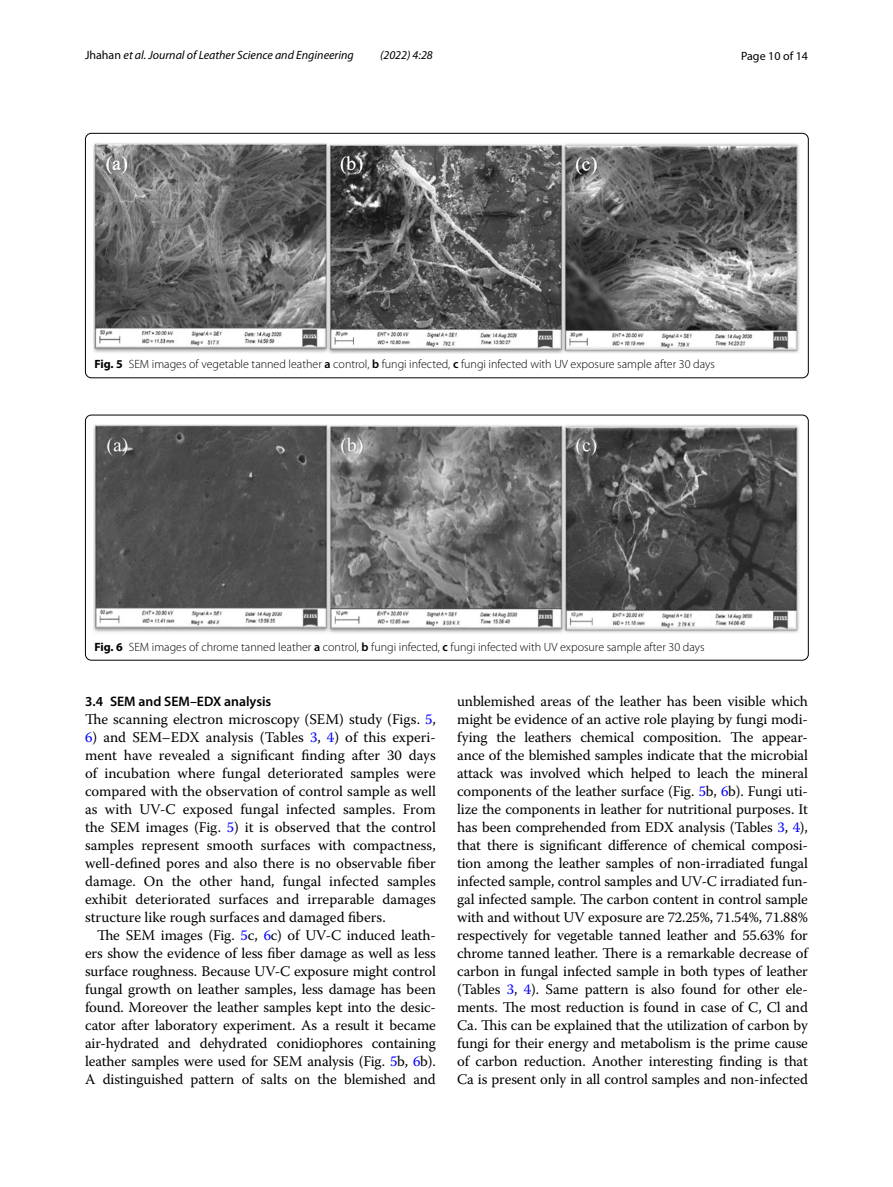
<style>
.page{position:relative;width:893px;height:1187px;background:#fff}
.page>*{position:absolute;margin:0;border:0;box-sizing:border-box;transform-origin:0 0}
.t1{font:14.7px/18px "Warnock Pro";letter-spacing:-.005em;color:#000;text-align:justify}
.t2{font:600 13.8px "Myriad Pro";color:#000}
.t3{font:300 12px "Myriad Pro";color:#000}
.t4{font:italic 12px "Myriad Pro";color:#000}
.t5{font:12px "Myriad Pro";color:#000}
.s1{font-style:normal}
.s2{font-weight:700}
.s3{font-weight:600}
.s4{color:#00f}
</style>
<div class="page">
<img style="left:94px;top:143px;width:706px;height:210px">
<div style="left:85px;top:133px;width:723px;height:245px;border:1px solid #000;border-radius:6px"></div>
<img style="left:94px;top:424px;width:706px;height:209px">
<div style="left:85px;top:415px;width:723px;height:245px;border:1px solid #000;border-radius:6px"></div>
<p class="t4" style="left:85px;top:48px;width:270px"><span class="s1">Jhahan</span> et al. Journal of Leather Science and Engineering</p>
<p class="t4" style="left:380px;top:48px;width:54px">(2022) 4:28</p>
<p class="t5" style="left:741px;top:48px;width:68px">Page 10 of 14</p>
<p class="t3" style="left:94px;top:357px;width:622px"><span class="s2">Fig. 5</span> SEM images of vegetable tanned leather <span class="s3">a</span> control, <span class="s3">b</span> fungi infected, <span class="s3">c</span> fungi infected with UV exposure sample after 30 days</p>
<p class="t3" style="left:94px;top:640px;width:612px"><span class="s2">Fig. 6</span> SEM images of chrome tanned leather <span class="s3">a</span> control, <span class="s3">b</span> fungi infected, <span class="s3">c</span> fungi infected with UV exposure sample after 30 days</p>
<p class="t2" style="left:85px;top:692px;width:188px">3.4 SEM and SEM–EDX analysis</p>
<p class="t1" style="left:85px;top:709px;width:352px">The scanning electron microscopy (SEM) study (Figs. <span class="s4">5</span>,</p>
<p class="t1" style="left:85px;top:727px;width:352px"><span class="s4">6</span>) and SEM–EDX analysis (Tables <span class="s4">3</span>, <span class="s4">4</span>) of this experi&shy;ment have revealed a significant finding after 30 days of incubation where fungal deteriorated samples were compared with the observation of control sample as well as with UV-C exposed fungal infected samples. From the SEM images (Fig. <span class="s4">5</span>) it is observed that the control samples represent smooth surfaces with compactness, well-defined pores and also there is no observable fiber damage. On the other hand, fungal infected samples exhibit deteriorated surfaces and irreparable damages structure like rough surfaces and damaged fibers.</p>
<p class="t1" style="left:85px;top:925px;width:352px;text-indent:12px">The SEM images (Fig. <span class="s4">5</span>c, <span class="s4">6</span>c) of UV-C induced leath&shy;ers show the evidence of less fiber damage as well as less surface roughness. Because UV-C exposure might control fungal growth on leather samples, less damage has been found. Moreover the leather samples kept into the desic&shy;cator after laboratory experiment. As a result it became air-hydrated and dehydrated conidiophores containing leather samples were used for SEM analysis (Fig. <span class="s4">5</span>b, <span class="s4">6</span>b).<br>A distinguished pattern of salts on the blemished and</p>
<p class="t1" style="left:457px;top:692px;width:352px">unblemished areas of the leather has been visible which might be evidence of an active role playing by fungi modi&shy;fying the leathers chemical composition. The appear&shy;ance of the blemished samples indicate that the microbial attack was involved which helped to leach the mineral components of the leather surface (Fig. <span class="s4">5</span>b, <span class="s4">6</span>b). Fungi uti&shy;lize the components in leather for nutritional purposes. It has been comprehended from EDX analysis (Tables <span class="s4">3</span>, <span class="s4">4</span>), that there is significant difference of chemical composi&shy;tion among the leather samples of non-irradiated fungal infected sample, control samples and UV-C irradiated fun&shy;gal infected sample. The carbon content in control sample with and without UV exposure are 72.25%, 71.54%, 71.88% respectively for vegetable tanned leather and 55.63% for chrome tanned leather. There is a remarkable decrease of carbon in fungal infected sample in both types of leather (Tables <span class="s4">3</span>, <span class="s4">4</span>). Same pattern is also found for other ele&shy;ments. The most reduction is found in case of C, Cl and Ca. This can be explained that the utilization of carbon by fungi for their energy and metabolism is the prime cause of carbon reduction. Another interesting finding is that Ca is present only in all control samples and non-infected</p>
</div>
